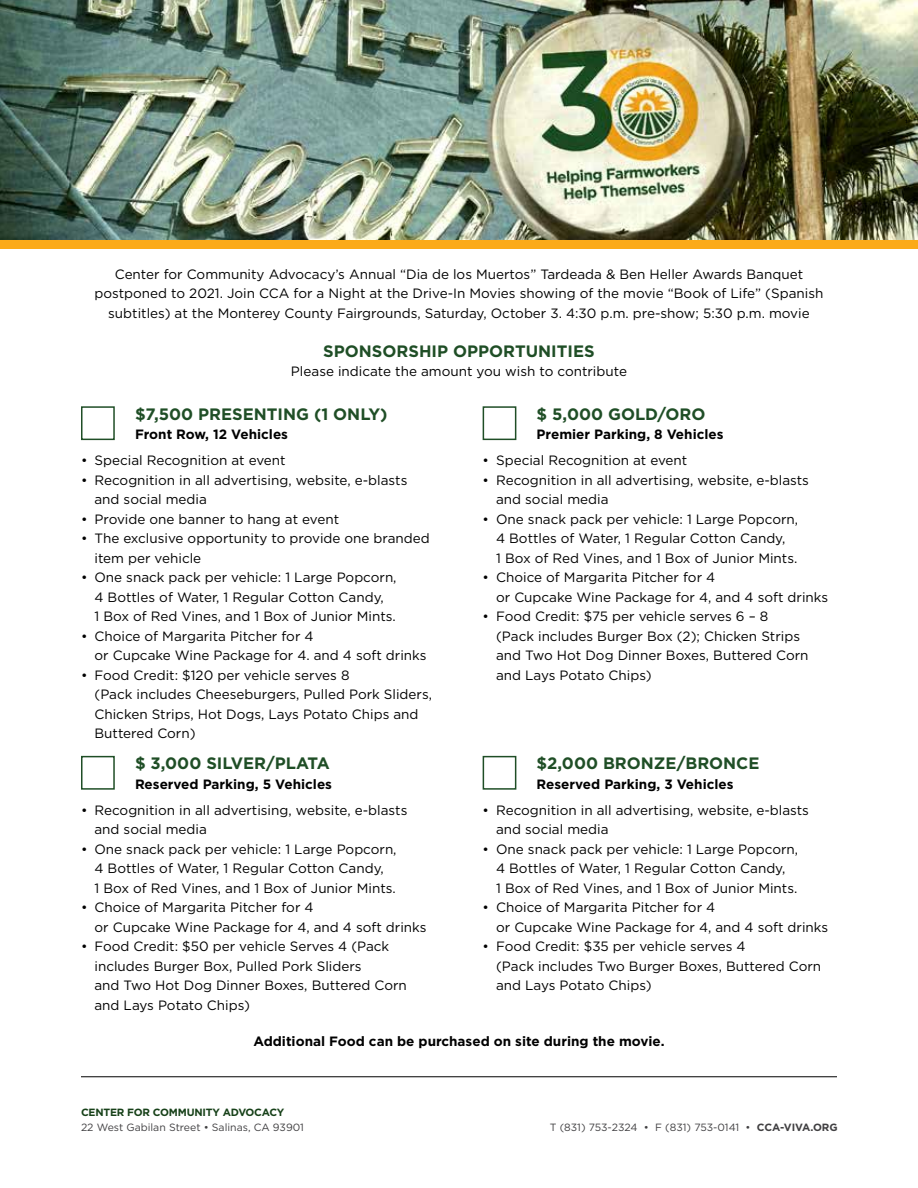
<style>
.page{position:relative;width:918px;height:1188px;background:#fff}
.page>*{position:absolute;margin:0;border:0;box-sizing:border-box;transform-origin:0 0}
.t1{font:700 16.5px "Gotham";color:#1f4e26}
.t2{font:13.5px/19.5px "Gotham";color:#000}
.t3{font:700 13.5px "Gotham";color:#000}
.t4{font:10.5px "Gotham";color:#414042}
.t5{font:700 10.5px "Gotham";letter-spacing:-.02em;color:#174119}
.s1{font-weight:700}
</style>
<div class="page">
<div style="left:0;top:194px;width:918px;height:55px;background:#fbaa19"></div>
<img style="left:0;top:0;width:918px;height:240px">
<div style="left:81px;top:406px;width:34px;height:34px;background:#fff;border:2px solid #1f4e26"></div>
<div style="left:81px;top:756px;width:34px;height:34px;background:#fff;border:2px solid #1f4e26"></div>
<div style="left:483px;top:406px;width:33px;height:34px;background:#fff;border:2px solid #1f4e26"></div>
<div style="left:483px;top:756px;width:33px;height:34px;background:#fff;border:2px solid #1f4e26"></div>
<hr style="left:81px;top:1077px;width:756px;height:1px;background:#000">
<p class="t2" style="left:94px;top:264px;width:731px;text-align:center">Center for Community Advocacy’s Annual “Dia de los Muertos” Tardeada &amp; Ben Heller Awards Banquet postponed to 2021. Join CCA for a Night at the Drive-In Movies showing of the movie “Book of Life” (Spanish subtitles) at the Monterey County Fairgrounds, Saturday, October 3. 4:30 p.m. pre-show; 5:30 p.m. movie</p>
<p class="t1" style="left:323px;top:340px;width:273px">SPONSORSHIP OPPORTUNITIES</p>
<p class="t2" style="left:291px;top:362px;width:338px">Please indicate the amount you wish to contribute</p>
<p class="t1" style="left:135px;top:403px;width:254px">$7,500 PRESENTING (1 ONLY)</p>
<p class="t3" style="left:135px;top:425px;width:155px">Front Row, 12 Vehicles</p>
<p class="t2" style="left:81px;top:450px;width:206px">• Special Recognition at event</p>
<p class="t2" style="left:94px;top:470px;width:314px;text-indent:-14px">• Recognition in all advertising, website, e-blasts and social media</p>
<p class="t2" style="left:81px;top:509px;width:260px">• Provide one banner to hang at event</p>
<p class="t2" style="left:94px;top:528px;width:337px;text-indent:-14px">• The exclusive opportunity to provide one branded item per vehicle</p>
<p class="t2" style="left:94px;top:567px;width:304px;text-indent:-14px">• One snack pack per vehicle: 1 Large Popcorn,<br>4 Bottles of Water, 1 Regular Cotton Candy,<br>1 Box of Red Vines, and 1 Box of Junior Mints.</p>
<p class="t2" style="left:94px;top:626px;width:334px;text-indent:-14px">• Choice of Margarita Pitcher for 4<br>or Cupcake Wine Package for 4. and 4 soft drinks</p>
<p class="t2" style="left:94px;top:665px;width:339px;text-indent:-14px">• Food Credit: $120 per vehicle serves 8<br>(Pack includes Cheeseburgers, Pulled Pork Sliders, Chicken Strips, Hot Dogs, Lays Potato Chips and Buttered Corn)</p>
<p class="t1" style="left:135px;top:752px;width:196px">$ 3,000 SILVER/PLATA</p>
<p class="t3" style="left:135px;top:775px;width:199px">Reserved Parking, 5 Vehicles</p>
<p class="t2" style="left:94px;top:800px;width:314px;text-indent:-14px">• Recognition in all advertising, website, e-blasts and social media</p>
<p class="t2" style="left:94px;top:839px;width:304px;text-indent:-14px">• One snack pack per vehicle: 1 Large Popcorn,<br>4 Bottles of Water, 1 Regular Cotton Candy,<br>1 Box of Red Vines, and 1 Box of Junior Mints.</p>
<p class="t2" style="left:94px;top:897px;width:334px;text-indent:-14px">• Choice of Margarita Pitcher for 4<br>or Cupcake Wine Package for 4, and 4 soft drinks</p>
<p class="t2" style="left:94px;top:936px;width:314px;text-indent:-14px">• Food Credit: $50 per vehicle Serves 4 (Pack includes Burger Box, Pulled Pork Sliders<br>and Two Hot Dog Dinner Boxes, Buttered Corn and Lays Potato Chips)</p>
<p class="t1" style="left:537px;top:403px;width:170px">$ 5,000 GOLD/ORO</p>
<p class="t3" style="left:537px;top:425px;width:188px">Premier Parking, 8 Vehicles</p>
<p class="t2" style="left:483px;top:450px;width:206px">• Special Recognition at event</p>
<p class="t2" style="left:496px;top:470px;width:314px;text-indent:-14px">• Recognition in all advertising, website, e-blasts and social media</p>
<p class="t2" style="left:496px;top:509px;width:304px;text-indent:-14px">• One snack pack per vehicle: 1 Large Popcorn,<br>4 Bottles of Water, 1 Regular Cotton Candy,<br>1 Box of Red Vines, and 1 Box of Junior Mints.</p>
<p class="t2" style="left:496px;top:567px;width:334px;text-indent:-14px">• Choice of Margarita Pitcher for 4<br>or Cupcake Wine Package for 4, and 4 soft drinks</p>
<p class="t2" style="left:496px;top:606px;width:314px;text-indent:-14px">• Food Credit: $75 per vehicle serves 6 – 8 (Pack includes Burger Box (2); Chicken Strips and Two Hot Dog Dinner Boxes, Buttered Corn and Lays Potato Chips)</p>
<p class="t1" style="left:537px;top:752px;width:224px">$2,000 BRONZE/BRONCE</p>
<p class="t3" style="left:537px;top:775px;width:198px">Reserved Parking, 3 Vehicles</p>
<p class="t2" style="left:496px;top:800px;width:314px;text-indent:-14px">• Recognition in all advertising, website, e-blasts and social media</p>
<p class="t2" style="left:496px;top:839px;width:304px;text-indent:-14px">• One snack pack per vehicle: 1 Large Popcorn,<br>4 Bottles of Water, 1 Regular Cotton Candy,<br>1 Box of Red Vines, and 1 Box of Junior Mints.</p>
<p class="t2" style="left:496px;top:897px;width:334px;text-indent:-14px">• Choice of Margarita Pitcher for 4<br>or Cupcake Wine Package for 4, and 4 soft drinks</p>
<p class="t2" style="left:496px;top:936px;width:327px;text-indent:-14px">• Food Credit: $35 per vehicle serves 4<br>(Pack includes Two Burger Boxes, Buttered Corn and Lays Potato Chips)</p>
<p class="t3" style="left:253px;top:1032px;width:413px">Additional Food can be purchased on site during the movie.</p>
<p class="t5" style="left:81px;top:1106px;width:205px">CENTER FOR COMMUNITY ADVOCACY</p>
<p class="t4" style="left:81px;top:1121px;width:225px">22 West Gabilan Street • Salinas, CA 93901</p>
<p class="t4" style="left:550px;top:1121px;width:290px">T (831) 753-2324 • F (831) 753-0141 • <span class="s1">CCA-VIVA.ORG</span></p>
</div>
